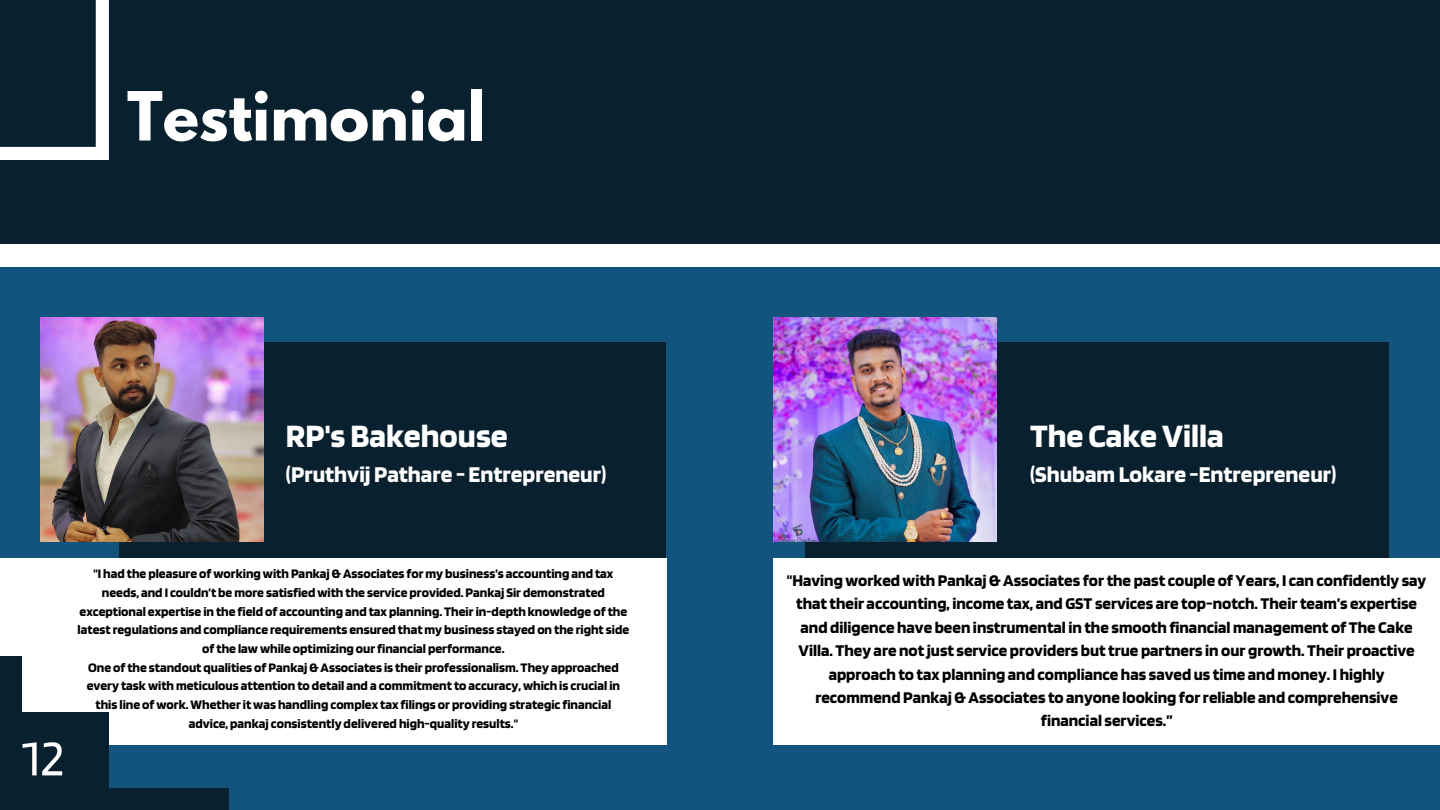
<style>
.page{position:relative;width:1440px;height:810px;background:#fff}
.page>*{position:absolute;margin:0;border:0;box-sizing:border-box;transform-origin:0 0}
.t1{font:700 60px "League Spartan";color:#fff}
.t2{font:52px "Blinker";color:#fff}
.t3{font:700 34px "Blinker";color:#fff}
.t4{font:700 23.6px "Blinker";color:#fff}
.t5{font:700 17.1px/23.4px "Blinker";color:#000;text-align:center}
.t6{font:700 13.6px/18.6px "Blinker";color:#000;text-align:center}
</style>
<div class="page">
<div style="left:0;top:0;width:1440px;height:244px;background:#09202e"></div>
<div style="left:0;top:268px;width:1440px;height:542px;background:#13547e"></div>
<div style="left:120px;top:342px;width:546px;height:347px;background:#09202e"></div>
<img style="left:40px;top:318px;width:224px;height:223px">
<div style="left:0;top:559px;width:666px;height:186px;background:#fff"></div>
<div style="left:805px;top:342px;width:583px;height:347px;background:#09202e"></div>
<div style="left:773px;top:559px;width:667px;height:186px;background:#fff"></div>
<svg style="left:0;top:0;width:109px;height:160px"></svg>
<div style="left:0;top:712px;width:109px;height:98px;background:#09202e"></div>
<div style="left:107px;top:788px;width:122px;height:22px;background:#09202e"></div>
<div style="left:0;top:657px;width:22px;height:72px;background:#09202e"></div>
<img style="left:773px;top:318px;width:224px;height:223px">
<p class="t1" style="left:127px;top:87px;width:360px">Testimonial</p>
<h3 class="t3" style="left:286px;top:414px;width:223px">RP's Bakehouse</h3>
<h2 class="t4" style="left:286px;top:460px;width:322px">(Pruthvij Pathare - Entrepreneur)</h2>
<p class="t2" style="left:22px;top:725px;width:44px">12</p>
<h2 class="t6" style="left:78px;top:564px;width:553px">"I had the pleasure ofworkingwith Pankaj&amp;Associates formy business’s accounting and tax needs, and I couldn’t bemore satisfiedwith the service provided. Pankaj Sir demonstrated exceptional expertise in the field of accounting and tax planning. Theirin-depth knowledge ofthe latestregulations and compliance requirements ensured thatmy business stayed on the right side ofthe lawwhile optimizing ourfinancial performance.</h2>
<h3 class="t6" style="left:87px;top:657px;width:535px">One ofthe standout qualities of Pankaj&amp;Associates is their professionalism. They approached every taskwithmeticulous attention to detail and a commitmentto accuracy,which is crucial in this line ofwork. Whetheritwas handling complex tax filings or providing strategic financial advice, pankaj consistently delivered high-quality results."</h3>
<p class="t3" style="left:1030px;top:414px;width:195px">The CakeVilla</p>
<p class="t4" style="left:1030px;top:460px;width:308px">(ShubamLokare -Entrepreneur)</p>
<h4 class="t5" style="left:787px;top:568px;width:641px">"Havingworkedwith Pankaj&amp;Associates forthe past couple ofYears, I can confidently say thattheir accounting, income tax, and GST services are top-notch. Theirteam’s expertise and diligence have been instrumental in the smooth financialmanagement of The Cake Villa. They are notjust service providers buttrue partners in our growth. Their proactive approach to tax planning and compliance has saved us time andmoney. I highly recommend Pankaj&amp;Associates to anyone looking forreliable and comprehensive financial services.”</h4>
</div>
